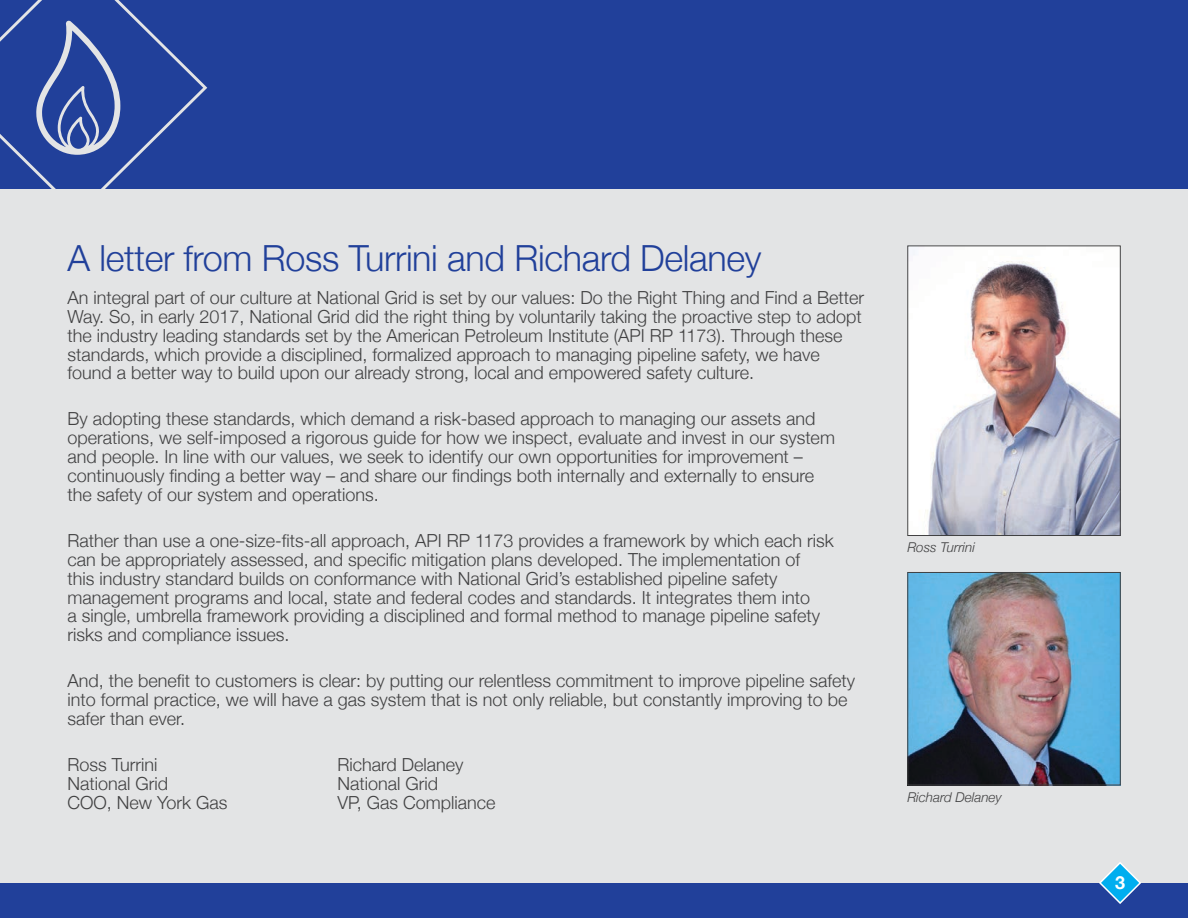
<style>
.page{position:relative;width:1188px;height:918px;background:#fff}
.page>*{position:absolute;margin:0;border:0;box-sizing:border-box;transform-origin:0 0}
.Heading{font:300 36px "Helvetica Neue";letter-spacing:-.01em;color:#21409a}
.Body_copy{font:300 18px/18.9px "Helvetica Neue";color:#414142}
.t1{font:700 18px "Helvetica Neue";color:#fff}
.Body_copy-2{font:italic 300 13.5px "Helvetica Neue";color:#414142}
</style>
<div class="page">
<div style="left:0;top:189px;width:1188px;height:694px;background:#e3e4e5"></div>
<div style="left:0;top:883px;width:1188px;height:35px;background:#21409a"></div>
<svg style="left:1098px;top:861px;width:44px;height:43px"></svg>
<img style="left:910px;top:574px;width:208px;height:209px">
<div style="left:908px;top:572px;width:212px;height:213px;border:1px solid #414142"></div>
<img style="left:910px;top:248px;width:208px;height:286px">
<div style="left:0;top:0;width:1188px;height:189px;background:#21409a"></div>
<p class="Heading" style="left:68px;top:230px;width:696px">A letter from Ross Turrini and Richard Delaney</p>
<p class="Body_copy" style="left:68px;top:287px;width:798px">An integral part of our culture at National Grid is set by our values: Do the Right Thing and Find a Better Way. So, in early 2017, National Grid did the right thing by voluntarily taking the proactive step to adopt the industry leading standards set by the American Petroleum Institute (API RP 1173). Through these standards, which provide a disciplined, formalized approach to managing pipeline safety, we have found a better way to build upon our already strong, local and empowered safety culture.</p>
<p class="Body_copy" style="left:68px;top:408px;width:769px">By adopting these standards, which demand a risk-based approach to managing our assets and operations, we self-imposed a rigorous guide for how we inspect, evaluate and invest in our system and people. In line with our values, we seek to identify our own opportunities for improvement – continuously finding a better way – and share our findings both internally and externally to ensure the safety of our system and operations.</p>
<p class="Body_copy" style="left:68px;top:530px;width:768px">Rather than use a one-size-fits-all approach, API RP 1173 provides a framework by which each risk can be appropriately assessed, and specific mitigation plans developed. The implementation of<br>this industry standard builds on conformance with National Grid’s established pipeline safety management programs and local, state and federal codes and standards. It integrates them into<br>a single, umbrella framework providing a disciplined and formal method to manage pipeline safety risks and compliance issues.</p>
<p class="Body_copy" style="left:68px;top:670px;width:789px">And, the benefit to customers is clear: by putting our relentless commitment to improve pipeline safety into formal practice, we will have a gas system that is not only reliable, but constantly improving to be safer than ever.</p>
<p class="Body_copy" style="left:68px;top:754px;width:92px">Ross Turrini</p>
<p class="Body_copy" style="left:338px;top:754px;width:128px">Richard Delaney</p>
<p class="Body_copy" style="left:68px;top:773px;width:102px">National Grid</p>
<p class="Body_copy" style="left:338px;top:773px;width:102px">National Grid</p>
<p class="Body_copy" style="left:68px;top:792px;width:162px">COO, New York Gas</p>
<p class="Body_copy" style="left:338px;top:792px;width:159px">VP, Gas Compliance</p>
<p class="Body_copy-2" style="left:908px;top:537px;width:69px">Ross Turrini</p>
<p class="Body_copy-2" style="left:908px;top:786px;width:96px">Richard Delaney</p>
<p class="t1" style="left:1115px;top:869px;width:12px">3</p>
</div>
